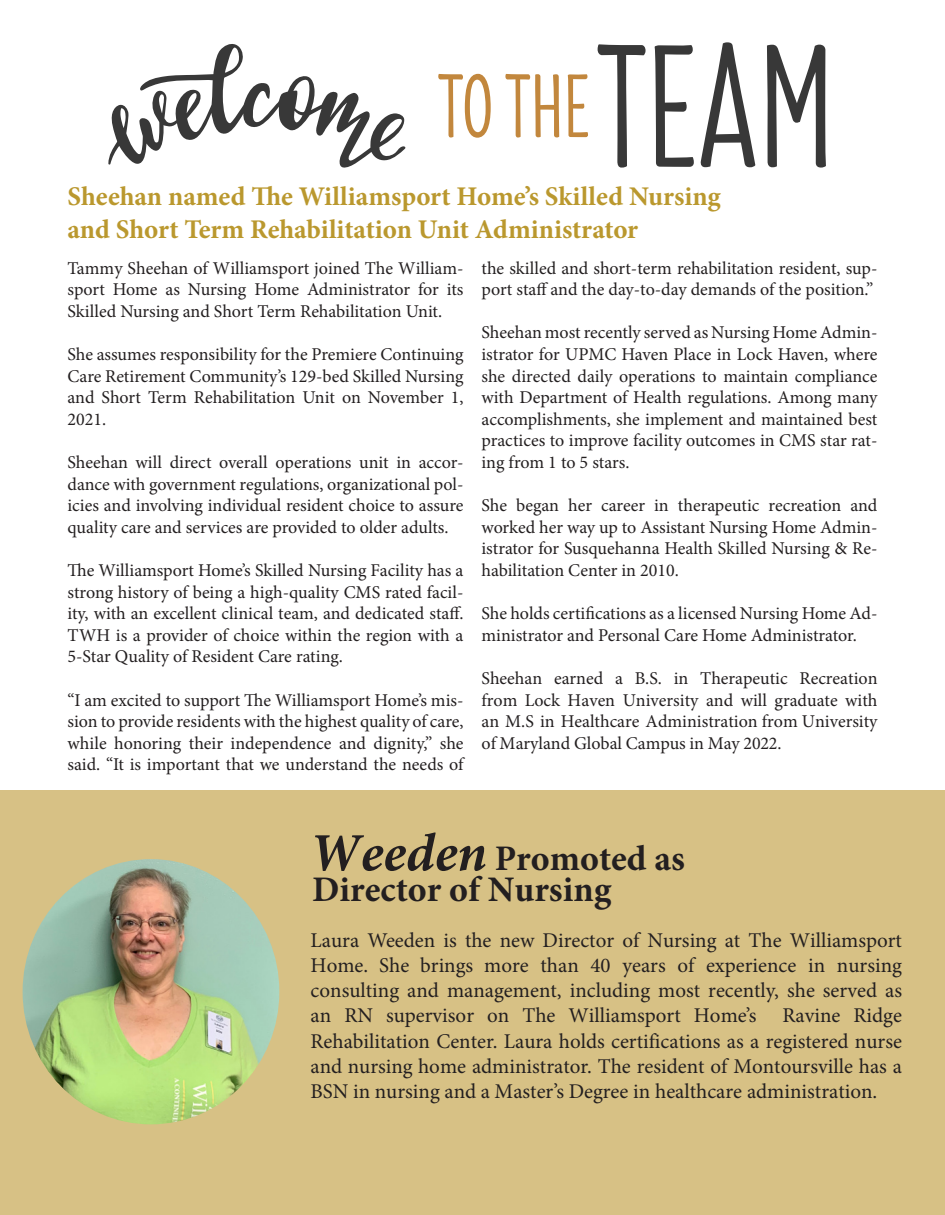
<style>
.page{position:relative;width:945px;height:1215px;background:#fff}
.page>*{position:absolute;margin:0;border:0;box-sizing:border-box;transform-origin:0 0}
.t1{font:700 36px/30.6px "Minion Pro";color:#231f20}
.t2{font:700 27px "Minion Pro";color:#ba982e}
.t3{font:21px/25.2px "Minion Pro";color:#231f20;text-align:justify}
.t4{font:18px/21.6px "Minion Pro";color:#231f20;text-align:justify}
.s1{font-style:italic;font-size:54px}
</style>
<div class="page">
<div style="left:0;top:790px;width:945px;height:425px;background:#d7c185"></div>
<img style="left:23px;top:859px;width:256px;height:265px">
<svg style="left:108px;top:44px;width:297px;height:124px"></svg>
<svg style="left:438px;top:74px;width:53px;height:64px"></svg>
<svg style="left:505px;top:74px;width:54px;height:64px"></svg>
<svg style="left:568px;top:74px;width:20px;height:63px"></svg>
<svg style="left:598px;top:44px;width:48px;height:124px"></svg>
<svg style="left:655px;top:45px;width:39px;height:122px"></svg>
<svg style="left:700px;top:42px;width:55px;height:125px"></svg>
<svg style="left:767px;top:45px;width:59px;height:123px"></svg>
<p class="t2" style="left:68px;top:178px;width:655px">Sheehan named The Williamsport Home’s Skilled Nursing</p>
<p class="t2" style="left:68px;top:210px;width:572px">and Short Term Rehabilitation Unit Administrator</p>
<p class="t4" style="left:68px;top:257px;width:398px">Tammy Sheehan of Williamsport joined The William&shy;sport Home as Nursing Home Administrator for its Skilled Nursing and Short Term Rehabilitation Unit.</p>
<p class="t4" style="left:68px;top:344px;width:398px">She assumes responsibility for the Premiere Continuing Care Retirement Community’s 129-bed Skilled Nursing and Short Term Rehabilitation Unit on November 1, 2021.</p>
<p class="t4" style="left:67px;top:452px;width:398px">Sheehan will direct overall operations unit in accor&shy;dance with government regulations, organizational pol&shy;icies and involving individual resident choice to assure quality care and services are provided to older adults.</p>
<p class="t4" style="left:67px;top:560px;width:398px">The Williamsport Home’s Skilled Nursing Facility has a strong history of being a high-quality CMS rated facil&shy;ity, with an excellent clinical team, and dedicated staff.<br>TWH is a provider of choice within the region with a 5-Star Quality of Resident Care rating.</p>
<p class="t4" style="left:68px;top:689px;width:398px">“I am excited to support The Williamsport Home’s mis&shy;sion to provide residents with the highest quality of care, while honoring their independence and dignity,” she said. “It is important that we understand the needs of</p>
<p class="t4" style="left:482px;top:257px;width:397px">the skilled and short-term rehabilitation resident, sup&shy;port staff and the day-to-day demands of the position.”</p>
<p class="t4" style="left:482px;top:322px;width:397px">Sheehan most recently served as Nursing Home Admin&shy;istrator for UPMC Haven Place in Lock Haven, where she directed daily operations to maintain compliance with Department of Health regulations. Among many accomplishments, she implement and maintained best practices to improve facility outcomes in CMS star rat&shy;ing from 1 to 5 stars.</p>
<p class="t4" style="left:482px;top:495px;width:397px">She began her career in therapeutic recreation and worked her way up to Assistant Nursing Home Admin&shy;istrator for Susquehanna Health Skilled Nursing &amp; Re&shy;habilitation Center in 2010.</p>
<p class="t4" style="left:482px;top:603px;width:397px">She holds certifications as a licensed Nursing Home Ad&shy;ministrator and Personal Care Home Administrator.</p>
<p class="t4" style="left:482px;top:668px;width:398px">Sheehan earned a B.S. in Therapeutic Recreation from Lock Haven University and will graduate with an M.S in Healthcare Administration from University of Maryland Global Campus in May 2022.</p>
<p class="t1" style="left:309px;top:843px;width:377px"><span class="s1">Weeden</span> Promoted as<br>Director of Nursing</p>
<p class="t3" style="left:311px;top:928px;width:593px">Laura Weeden is the new Director of Nursing at The Williamsport Home. She brings more than 40 years of experience in nursing consulting and management, including most recently, she served as an RN supervisor on The Williamsport Home’s Ravine Ridge Rehabilitation Center. Laura holds certifications as a registered nurse and nursing home administrator. The resident of Montoursville has a BSN in nursing and a Master’s Degree in healthcare administration.</p>
</div>
